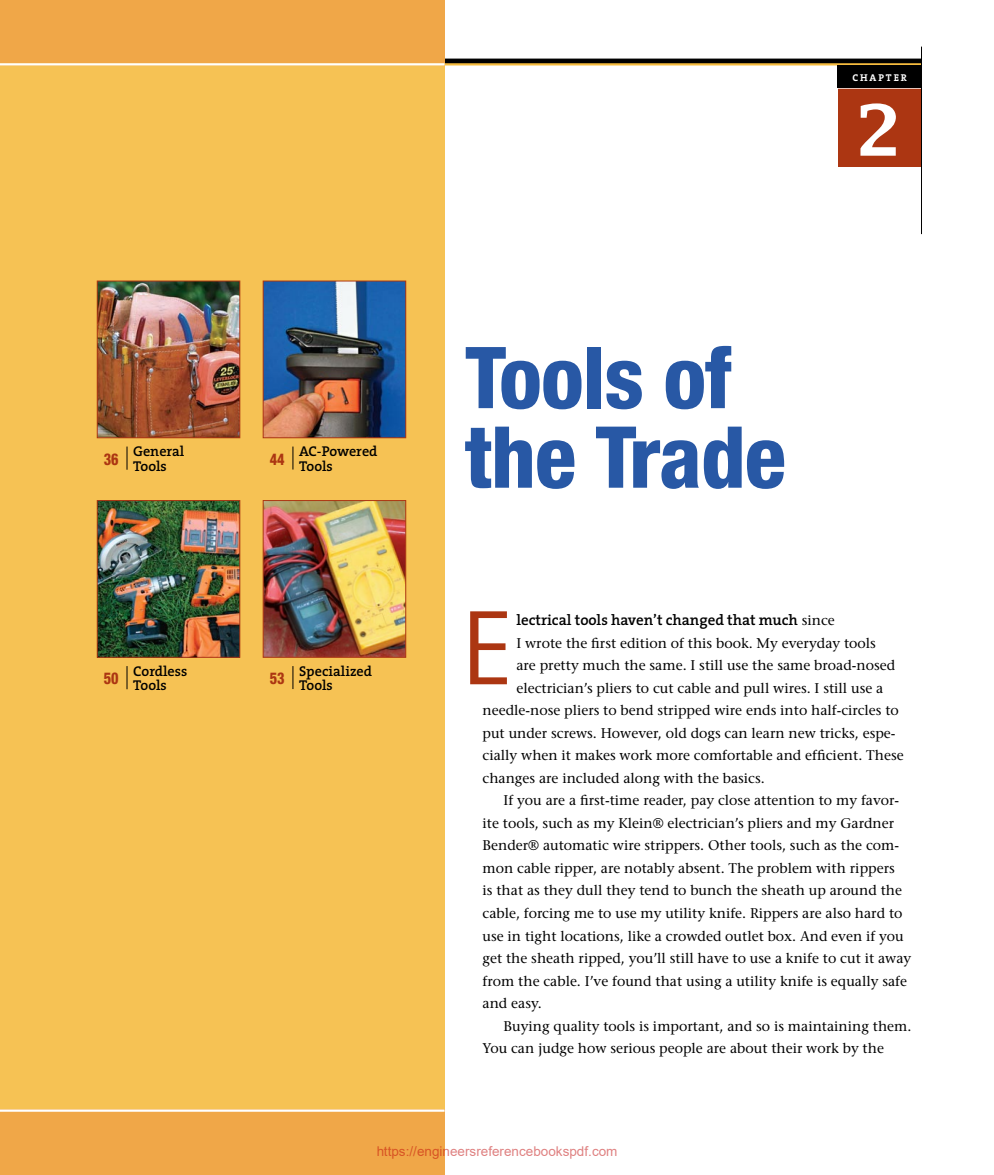
<style>
.page{position:relative;width:994px;height:1175px;background:#fff}
.page>*{position:absolute;margin:0;border:0;box-sizing:border-box;transform-origin:0 0}
.t1{font:300 108px "The Sans";color:#ac3612}
.t2{font:800 condensed 85.5px/79.5px "Helvetica Neue";letter-spacing:-.01em;color:#2858a5}
.t3{font:700 70.5px "Lucida Typewriter";color:#fff}
.t4{font:800 condensed 16.35px "Helvetica Neue";letter-spacing:-.01em;color:#ac3612;scale:.88 1}
.t5{font:600 15px "The Serif";color:#000}
.t6{font:600 14.25px/14.5px "The Serif";color:#000}
.t7{font:14.1px "Stone Serif";color:#000}
.t8{font:13.5px "Arial";color:rgb(191 0 0/.5)}
.t9{font:9.9px "The Serif Bold Caps";letter-spacing:.195em;color:#fff}
.s1{font-family:"Stone Serif";font-weight:400;font-size:14.1px}
</style>
<div class="page">
<div style="left:0;top:0;width:444px;height:1174px;background:#f6c254"></div>
<div style="left:0;top:59px;width:921px;height:6px;background:#000"></div>
<div style="left:0;top:0;width:444px;height:65px;background:#f0a748"></div>
<div style="left:837px;top:65px;width:84px;height:102px;background:#ac3612"></div>
<hr style="left:837px;top:88px;width:84px;height:1px;background:#fff">
<hr style="left:0;top:63px;width:921px;height:2px;background:#f5bb3e">
<hr style="left:920px;top:47px;width:1px;height:187px;background:#000">
<div style="left:837px;top:65px;width:84px;height:23px;background:#000"></div>
<hr style="left:0;top:63px;width:444px;height:2px;background:#fff">
<div style="left:0;top:1109px;width:444px;height:65px;background:#f0a748"></div>
<hr style="left:0;top:1109px;width:444px;height:2px;background:#fff">
<img style="left:99px;top:283px;width:139px;height:153px">
<div style="left:97px;top:281px;width:143px;height:157px;border:1px solid #ac3612"></div>
<svg style="left:127px;top:446px;width:1px;height:24px"></svg>
<img style="left:99px;top:502px;width:139px;height:153px">
<div style="left:97px;top:500px;width:143px;height:157px;border:1px solid #ac3612"></div>
<svg style="left:127px;top:666px;width:1px;height:23px"></svg>
<img style="left:265px;top:502px;width:139px;height:153px">
<div style="left:263px;top:500px;width:143px;height:157px;border:1px solid #ac3612"></div>
<svg style="left:292px;top:666px;width:1px;height:23px"></svg>
<img style="left:265px;top:283px;width:139px;height:153px">
<div style="left:263px;top:281px;width:143px;height:157px;border:1px solid #ac3612"></div>
<svg style="left:292px;top:446px;width:1px;height:23px"></svg>
<p class="t4" style="left:104px;top:449px;width:18px">36</p>
<p class="t6" style="left:133px;top:443px;width:53px">General<br>Tools</p>
<p class="t4" style="left:270px;top:449px;width:18px">44</p>
<p class="t6" style="left:299px;top:443px;width:80px">AC-Powered<br>Tools</p>
<p class="t4" style="left:104px;top:668px;width:18px">50</p>
<p class="t6" style="left:133px;top:663px;width:56px">Cordless<br>Tools</p>
<p class="t4" style="left:270px;top:668px;width:18px">53</p>
<p class="t6" style="left:299px;top:663px;width:74px">Specialized<br>Tools</p>
<p class="t9" style="left:852px;top:70px;width:56px">CHAPTER</p>
<p class="t3" style="left:852px;top:90px;width:52px">2</p>
<p class="t2" style="left:465px;top:336px;width:322px">Tools of the Trade</p>
<p class="t1" style="left:460px;top:558px;width:56px">E</p>
<p class="t5" style="left:516px;top:608px;width:320px">lectrical tools haven’t changed that much <span class="s1">since</span></p>
<p class="t7" style="left:516px;top:634px;width:361px">I wrote the first edition of this book. My everyday tools</p>
<p class="t7" style="left:516px;top:657px;width:380px">are pretty much the same. I still use the same broad-nosed</p>
<p class="t7" style="left:516px;top:679px;width:368px">electrician’s pliers to cut cable and pull wires. I still use a</p>
<p class="t7" style="left:482px;top:702px;width:417px">needle-nose pliers to bend stripped wire ends into half-circles to</p>
<p class="t7" style="left:482px;top:724px;width:414px">put under screws. However, old dogs can learn new tricks, espe-</p>
<p class="t7" style="left:482px;top:747px;width:422px">cially when it makes work more comfortable and efficient. These</p>
<p class="t7" style="left:482px;top:769px;width:284px">changes are included along with the basics.</p>
<p class="t7" style="left:503px;top:792px;width:397px">If you are a first-time reader, pay close attention to my favor-</p>
<p class="t7" style="left:482px;top:814px;width:413px">ite tools, such as my Klein® electrician’s pliers and my Gardner</p>
<p class="t7" style="left:482px;top:837px;width:418px">Bender® automatic wire strippers. Other tools, such as the com-</p>
<p class="t7" style="left:482px;top:859px;width:413px">mon cable ripper, are notably absent. The problem with rippers</p>
<p class="t7" style="left:482px;top:882px;width:421px">is that as they dull they tend to bunch the sheath up around the</p>
<p class="t7" style="left:482px;top:904px;width:421px">cable, forcing me to use my utility knife. Rippers are also hard to</p>
<p class="t7" style="left:482px;top:927px;width:422px">use in tight locations, like a crowded outlet box. And even if you</p>
<p class="t7" style="left:482px;top:949px;width:430px">get the sheath ripped, you’ll still have to use a knife to cut it away</p>
<p class="t7" style="left:482px;top:972px;width:426px">from the cable. I’ve found that using a utility knife is equally safe</p>
<p class="t7" style="left:482px;top:994px;width:61px">and easy.</p>
<p class="t7" style="left:503px;top:1017px;width:409px">Buying quality tools is important, and so is maintaining them.</p>
<p class="t7" style="left:482px;top:1039px;width:403px">You can judge how serious people are about their work by the</p>
<p class="t8" style="left:376px;top:1141px;width:242px">https://engineersreferencebookspdf.com</p>
</div>
